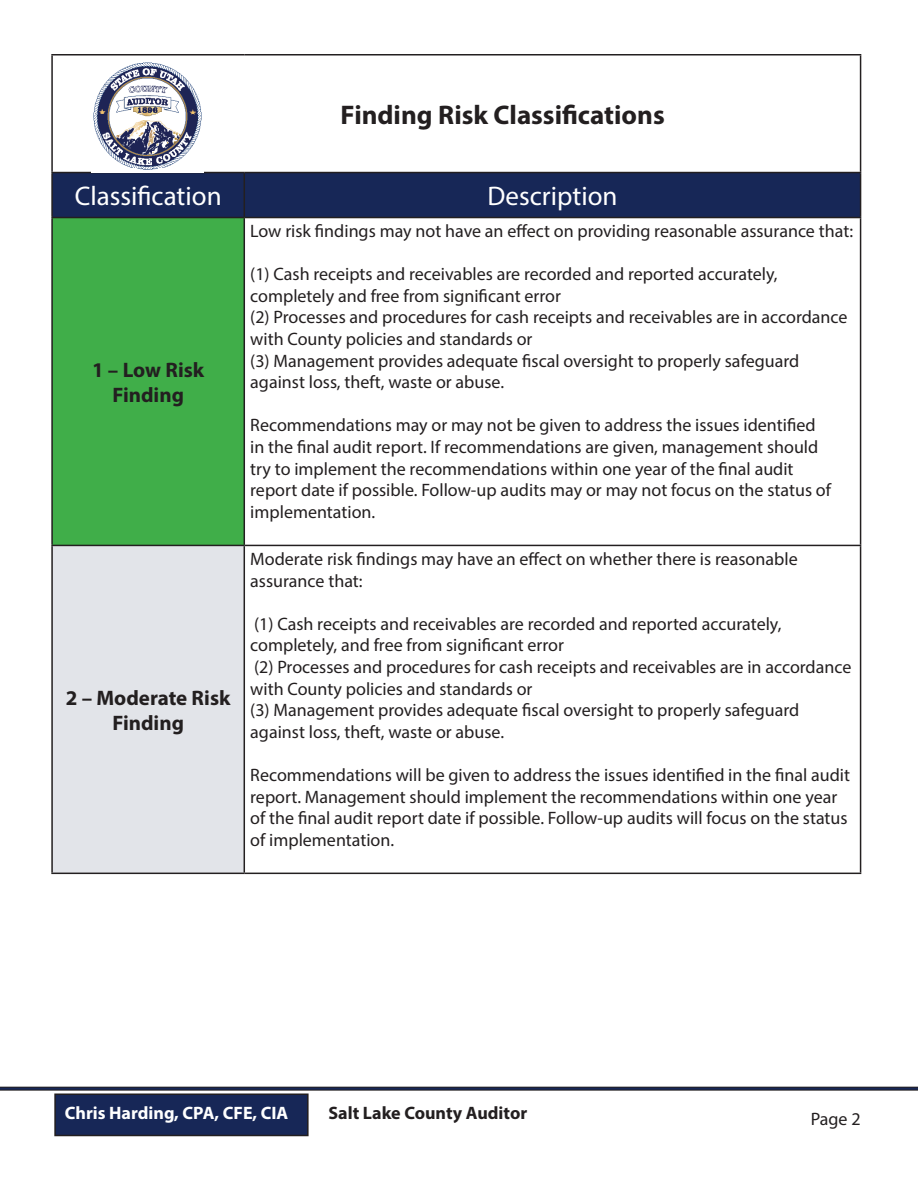
<style>
.page{position:relative;width:918px;height:1188px;background:#fff}
.page>*{position:absolute;margin:0;border:0;box-sizing:border-box;transform-origin:0 0}
.t1{font:700 27px "Myriad Pro";color:#231f20}
.t2{font:27px "Myriad Pro";color:#fff}
.t3{font:700 21px/25.2px "Myriad Pro";color:#231f20;text-align:center}
.t4{font:18px/21.6px "Myriad Pro";color:#231f20}
.t5{font:700 18px "Myriad Pro";color:#fff}
.t6{font:700 18px "Myriad Pro";color:#231f20}
</style>
<div class="page">
<div style="left:53px;top:173px;width:807px;height:44px;background:#172757"></div>
<div style="left:52px;top:218px;width:192px;height:327px;background:#40ae49"></div>
<div style="left:52px;top:545px;width:192px;height:328px;background:#e2e4e9"></div>
<hr style="left:51px;top:54px;width:193px;height:2px;background:#231f20">
<hr style="left:51px;top:56px;width:2px;height:116px;background:#231f20">
<hr style="left:244px;top:54px;width:617px;height:2px;background:#231f20">
<hr style="left:860px;top:56px;width:1px;height:116px;background:#231f20">
<hr style="left:51px;top:172px;width:193px;height:1px;background:#231f20">
<hr style="left:51px;top:173px;width:2px;height:44px;background:#231f20">
<hr style="left:244px;top:172px;width:617px;height:1px;background:#231f20">
<hr style="left:244px;top:173px;width:1px;height:44px;background:#231f20">
<hr style="left:860px;top:173px;width:1px;height:44px;background:#231f20">
<hr style="left:51px;top:217px;width:193px;height:1px;background:#231f20">
<hr style="left:51px;top:218px;width:2px;height:327px;background:#231f20">
<hr style="left:244px;top:217px;width:617px;height:1px;background:#231f20">
<hr style="left:244px;top:218px;width:1px;height:327px;background:#231f20">
<hr style="left:860px;top:218px;width:1px;height:327px;background:#231f20">
<hr style="left:51px;top:545px;width:193px;height:1px;background:#231f20">
<hr style="left:51px;top:546px;width:2px;height:327px;background:#231f20">
<hr style="left:244px;top:545px;width:617px;height:1px;background:#231f20">
<hr style="left:244px;top:546px;width:1px;height:327px;background:#231f20">
<hr style="left:860px;top:546px;width:1px;height:327px;background:#231f20">
<hr style="left:51px;top:873px;width:193px;height:1px;background:#231f20">
<hr style="left:244px;top:873px;width:617px;height:1px;background:#231f20">
<img style="left:92px;top:62px;width:112px;height:111px">
<div style="left:55px;top:1094px;width:253px;height:42px;background:#172757"></div>
<div style="left:54px;top:1094px;width:255px;height:42px;border:2px solid #231f20"></div>
<svg style="left:0;top:1087px;width:918px;height:4px;background:#31374f"></svg>
<h1 class="t1" style="left:341px;top:97px;width:326px">Finding Risk Classifications</h1>
<h1 class="t2" style="left:75px;top:179px;width:148px">Classification</h1>
<h1 class="t2" style="left:487px;top:179px;width:132px">Description</h1>
<p class="t3" style="left:92px;top:356px;width:114px">1 – Low Risk<br>Finding</p>
<p class="t3" style="left:66px;top:684px;width:166px">2 – Moderate Risk<br>Finding</p>
<p class="t4" style="left:250px;top:220px;width:604px">Low risk findings may not have an effect on providing reasonable assurance that:</p>
<p class="t4" style="left:250px;top:263px;width:599px">(1) Cash receipts and receivables are recorded and reported accurately, completely and free from significant error<br>(2) Processes and procedures for cash receipts and receivables are in accordance with County policies and standards or<br>(3) Management provides adequate fiscal oversight to properly safeguard against loss, theft, waste or abuse.</p>
<p class="t4" style="left:250px;top:414px;width:582px">Recommendations may or may not be given to address the issues identified in the final audit report. If recommendations are given, management should try to implement the recommendations within one year of the final audit report date if possible. Follow-up audits may or may not focus on the status of implementation.</p>
<p class="t4" style="left:250px;top:548px;width:549px">Moderate risk findings may have an effect on whether there is reasonable assurance that:</p>
<p class="t4" style="left:250px;top:613px;width:603px">(1) Cash receipts and receivables are recorded and reported accurately, completely, and free from significant error<br>(2) Processes and procedures for cash receipts and receivables are in accordance with County policies and standards or<br>(3) Management provides adequate fiscal oversight to properly safeguard against loss, theft, waste or abuse.</p>
<p class="t4" style="left:250px;top:764px;width:601px">Recommendations will be given to address the issues identified in the final audit report. Management should implement the recommendations within one year of the final audit report date if possible. Follow-up audits will focus on the status of implementation.</p>
<p class="t5" style="left:65px;top:1101px;width:225px">Chris Harding, CPA, CFE, CIA</p>
<p class="t6" style="left:328px;top:1101px;width:200px">Salt Lake County Auditor</p>
<p class="t4" style="left:811px;top:1108px;width:51px">Page 2</p>
</div>
